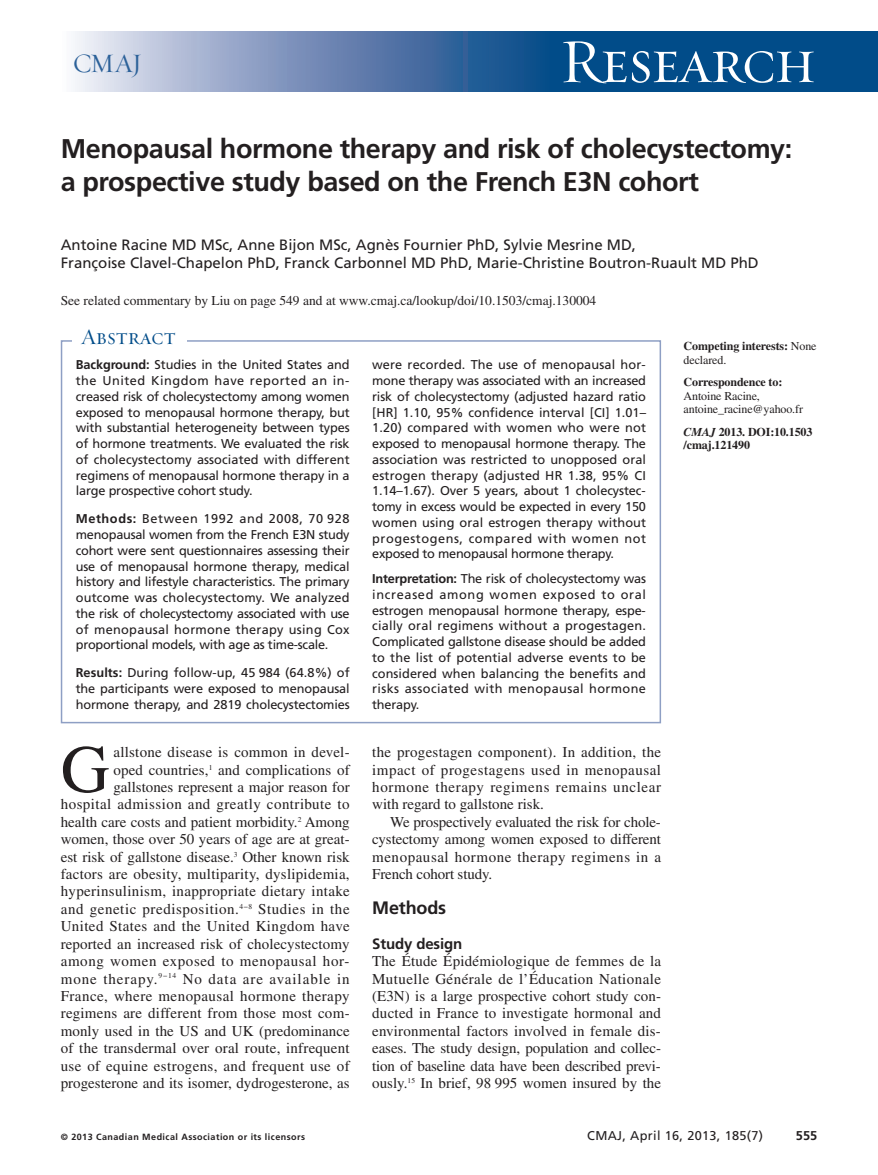
<style>
.page{position:relative;width:878px;height:1175px;background:#fff}
.page>*{position:absolute;margin:0;border:0;box-sizing:border-box;transform-origin:0 0}
.t1{font:67.5px "Times LT Std";color:#231f20}
.t2{font:63px "Requiem Display HTF Small Caps";letter-spacing:-.03em;color:#fff}
.t3{font:700 27px/33px "Frutiger LT Std";letter-spacing:-.015em;color:#231f20}
.t4{font:27px "Requiem Display HTF Roman";color:#2c6199}
.t5{font:22.5px "Requiem Display HTF Small Caps";color:#014c89}
.t6{font:700 18px "Frutiger LT Std";letter-spacing:-.01em;color:#231f20}
.t7{font:15px/17.4px "Times LT Std";letter-spacing:.015em;color:#231f20;text-align:justify}
.t8{font:15px/18px "Frutiger LT Std";color:#231f20}
.t9{font:700 15px "Frutiger LT Std";letter-spacing:-.01em;color:#231f20}
.t10{font:13.5px "Times LT Std";color:#231f20}
.t11{font:12.75px/15.8px "Frutiger LT Std";letter-spacing:-.015em;color:#231f20;text-align:justify}
.t12{font:12.75px "Frutiger LT Std";letter-spacing:.025em;color:#231f20}
.t13{font:700 12.75px "Frutiger LT Std";color:#231f20}
.t14{font:700 12px/13.5px "Times LT Std";letter-spacing:-.01em;color:#231f20}
.t15{font:12px/13.5px "Times LT Std";letter-spacing:-.01em;color:#231f20}
.t16{font:700 9px "Frutiger LT Std";letter-spacing:.05em;color:#231f20}
.s1{font-weight:700}
.s2{font-weight:400}
.s3{font-style:italic}
</style>
<div class="page">
<div style="left:542px;top:32px;width:336px;height:60px;background:#014c89"></div>
<svg style="left:75px;top:32px;width:467px;height:60px;background:#7893ba"></svg>
<div style="left:61px;top:340px;width:600px;height:383px;border:2px solid #8e9fc4"></div>
<div style="left:72px;top:326px;width:115px;height:28px;background:#fff"></div>
<h3 class="t4" style="left:73px;top:47px;width:71px">CMAJ</h3>
<h2 class="t2" style="left:559px;top:23px;width:258px">Research</h2>
<h3 class="t3" style="left:61px;top:134px;width:733px">Menopausal hormone therapy and risk of cholecystectomy: a prospective study based on the French E3N cohort</h3>
<p class="t8" style="left:61px;top:237px;width:699px">Antoine Racine MD MSc, Anne Bijon MSc, Agnès Fournier PhD, Sylvie Mesrine MD,<br>Françoise Clavel-Chapelon PhD, Franck Carbonnel MD PhD, Marie-Christine Boutron-Ruault MD PhD</p>
<p class="t10" style="left:61px;top:295px;width:537px">See related commentary by Liu on page 549 and at www.cmaj.ca/lookup/doi/10.1503/cmaj.130004</p>
<h3 class="t5" style="left:81px;top:323px;width:96px">Abstract</h3>
<p class="t11" style="left:76px;top:358px;width:275px"><span class="s1">Background:</span> Studies in the United States and the United Kingdom have reported an in&shy;creased risk of cholecystectomy among women exposed to menopausal hormone therapy, but with substantial heterogeneity between types of hormone treatments. We evaluated the risk of cholecystectomy associated with different regimens of menopausal hormone therapy in a large prospective cohort study.</p>
<p class="t11" style="left:76px;top:512px;width:275px"><span class="s1">Methods:</span> Between 1992 and 2008, 70 928 menopausal women from the French E3N study cohort were sent questionnaires assessing their use of menopausal hormone therapy, medical history and lifestyle characteristics. The primary outcome was cholecystectomy. We analyzed the risk of cholecystectomy associated with use of menopausal hormone therapy using Cox proportional models, with age as time-scale.</p>
<p class="t11" style="left:76px;top:666px;width:275px"><span class="s1">Results:</span> During follow-up, 45 984 (64.8%) of the participants were exposed to menopausal hormone therapy, and 2819 cholecystectomies</p>
<p class="t11" style="left:372px;top:358px;width:275px">were recorded. The use of menopausal hor&shy;mone therapy was associated with an increased risk of cholecystectomy (adjusted hazard ratio [HR] 1.10, 95% confidence interval [CI] 1.01– 1.20) compared with women who were not exposed to menopausal hormone therapy. The association was restricted to unopposed oral estrogen therapy (adjusted HR 1.38, 95% CI 1.14–1.67). Over 5 years, about 1 cholecystec&shy;tomy in excess would be expected in every 150 women using oral estrogen therapy without progestogens, compared with women not exposed to menopausal hormone therapy.</p>
<p class="t11" style="left:372px;top:572px;width:275px"><span class="s1">Interpretation:</span> The risk of cholecystectomy was increased among women exposed to oral estrogen menopausal hormone therapy, espe&shy;cially oral regimens without a progestagen.<br>Complicated gallstone disease should be added to the list of potential adverse events to be considered when balancing the benefits and risks associated with menopausal hormone therapy.</p>
<h1 class="t1" style="left:61px;top:746px;width:50px">G</h1>
<p class="t7" style="left:61px;top:745px;width:290px;text-align:right">allstone disease is common in devel-<br>oped countries,<sup>1</sup> and complications of gallstones represent a major reason for hospital admission and greatly contribute to health care costs and patient morbidity.<sup>2</sup> Among women, those over 50 years of age are at great&shy;est risk of gallstone disease.<sup>3</sup> Other known risk factors are obesity, multiparity, dyslipidemia, hyperinsulinism, inappropriate dietary intake and genetic predisposition.<sup>4−8</sup> Studies in the United States and the United Kingdom have reported an increased risk of cholecystectomy among women exposed to menopausal hor&shy;mone therapy.<sup>9−14</sup> No data are available in France, where menopausal hormone therapy regimens are different from those most com&shy;monly used in the US and UK (predominance of the transdermal over oral route, infrequent use of equine estrogens, and frequent use of progesterone and its isomer, dydrogesterone, as</p>
<p class="t7" style="left:372px;top:745px;width:290px">the progestagen component). In addition, the impact of progestagens used in menopausal hormone therapy regimens remains unclear with regard to gallstone risk.</p>
<p class="t7" style="left:372px;top:814px;width:290px;text-indent:18px">We prospectively evaluated the risk for chole&shy;cystectomy among women exposed to different menopausal hormone therapy regimens in a French cohort study.</p>
<h3 class="t6" style="left:372px;top:900px;width:75px">Methods</h3>
<p class="t9" style="left:372px;top:937px;width:92px">Study design</p>
<p class="t7" style="left:372px;top:954px;width:290px">The Étude Épidémiologique de femmes de la Mutuelle Générale de l’Éducation Nationale (E3N) is a large prospective cohort study con&shy;ducted in France to investigate hormonal and environmental factors involved in female dis&shy;eases. The study design, population and collec&shy;tion of baseline data have been described previ&shy;ously.<sup>15</sup> In brief, 98 995 women insured by the</p>
<p class="t14" style="left:683px;top:340px;width:134px">Competing interests: <span class="s2">None declared.</span></p>
<p class="t14" style="left:683px;top:376px;width:100px">Correspondence to:</p>
<p class="t15" style="left:683px;top:390px;width:121px">Antoine Racine, antoine_racine@yahoo.fr</p>
<p class="t14" style="left:683px;top:426px;width:130px"><span class="s3">CMAJ</span> 2013. DOI:10.1503 /cmaj.121490</p>
<p class="t16" style="left:61px;top:1132px;width:246px">© 2013 Canadian Medical Association or its licensors</p>
<p class="t12" style="left:587px;top:1130px;width:177px">CMAJ, April 16, 2013, 185(7)</p>
<p class="t13" style="left:795px;top:1130px;width:23px">555</p>
</div>
